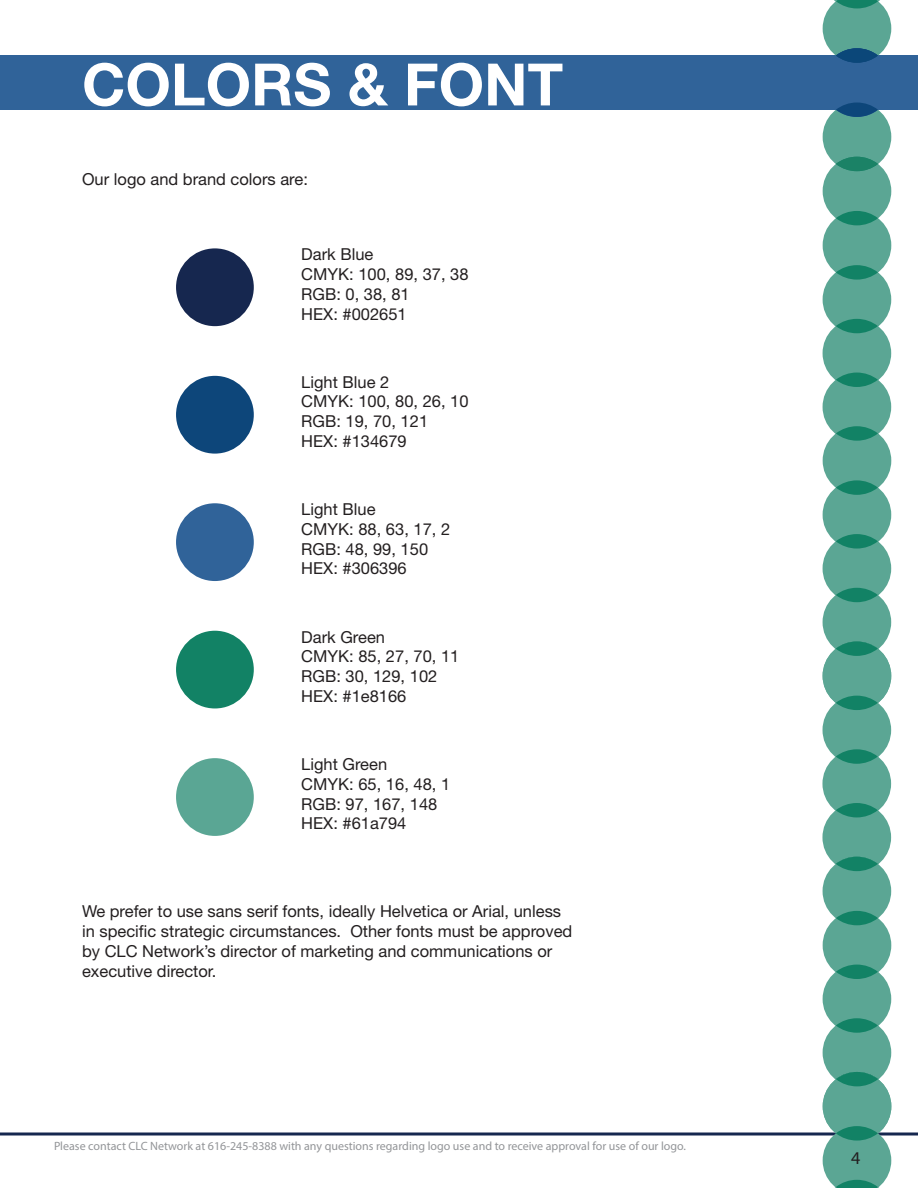
<style>
.page{position:relative;width:918px;height:1188px;background:#fff}
.page>*{position:absolute;margin:0;border:0;box-sizing:border-box;transform-origin:0 0}
.t1{font:700 58.5px "Helvetica Neue LT Std";color:#fff}
.t2{font:18px "Myriad Pro";color:#231f20}
.t3{font:16.5px/19.8px "Helvetica Neue LT Std";color:#231f20}
.t4{font:12px "Myriad Pro";color:#939598}
</style>
<div class="page">
<div style="left:0;top:55px;width:918px;height:54px;background:#306399"></div>
<svg style="left:0;top:1132px;width:918px;height:4px;background:#505c7a"></svg>
<div style="left:823px;top:103px;width:68px;height:68px;background:#5ba694;border-radius:50%"></div>
<div style="left:823px;top:157px;width:68px;height:68px;background:#5ba694;border-radius:50%"></div>
<div style="left:823px;top:211px;width:68px;height:69px;background:#5ba694;border-radius:50%"></div>
<div style="left:836px;top:211px;width:42px;height:14px;background:#128265;border-radius:50%"></div>
<div style="left:823px;top:265px;width:68px;height:69px;background:#5ba694;border-radius:50%"></div>
<svg style="left:836px;top:265px;width:42px;height:15px"></svg>
<div style="left:823px;top:319px;width:68px;height:69px;background:#5ba694;border-radius:50%"></div>
<div style="left:836px;top:319px;width:42px;height:14px;background:#128265;border-radius:50%"></div>
<div style="left:823px;top:373px;width:68px;height:68px;background:#5ba694;border-radius:50%"></div>
<div style="left:836px;top:373px;width:42px;height:14px;background:#128265;border-radius:50%"></div>
<div style="left:823px;top:426px;width:68px;height:69px;background:#5ba694;border-radius:50%"></div>
<svg style="left:836px;top:426px;width:42px;height:15px"></svg>
<div style="left:823px;top:480px;width:68px;height:69px;background:#5ba694;border-radius:50%"></div>
<svg style="left:836px;top:480px;width:42px;height:15px"></svg>
<div style="left:823px;top:534px;width:68px;height:69px;background:#5ba694;border-radius:50%"></div>
<svg style="left:836px;top:534px;width:42px;height:15px"></svg>
<div style="left:823px;top:588px;width:68px;height:68px;background:#5ba694;border-radius:50%"></div>
<div style="left:836px;top:588px;width:42px;height:14px;background:#128265;border-radius:50%"></div>
<div style="left:823px;top:641px;width:68px;height:69px;background:#5ba694;border-radius:50%"></div>
<div style="left:823px;top:696px;width:68px;height:68px;background:#5ba694;border-radius:50%"></div>
<div style="left:836px;top:696px;width:42px;height:14px;background:#128265;border-radius:50%"></div>
<svg style="left:836px;top:641px;width:42px;height:15px"></svg>
<div style="left:823px;top:749px;width:68px;height:69px;background:#5ba694;border-radius:50%"></div>
<svg style="left:836px;top:749px;width:42px;height:15px"></svg>
<div style="left:823px;top:803px;width:68px;height:69px;background:#5ba694;border-radius:50%"></div>
<div style="left:836px;top:803px;width:42px;height:14px;background:#128265;border-radius:50%"></div>
<div style="left:823px;top:857px;width:68px;height:68px;background:#5ba694;border-radius:50%"></div>
<div style="left:836px;top:857px;width:42px;height:14px;background:#128265;border-radius:50%"></div>
<div style="left:823px;top:911px;width:68px;height:69px;background:#5ba694;border-radius:50%"></div>
<div style="left:836px;top:911px;width:42px;height:14px;background:#128265;border-radius:50%"></div>
<div style="left:823px;top:965px;width:68px;height:68px;background:#5ba694;border-radius:50%"></div>
<div style="left:836px;top:965px;width:42px;height:14px;background:#128265;border-radius:50%"></div>
<div style="left:823px;top:1018px;width:68px;height:69px;background:#5ba694;border-radius:50%"></div>
<svg style="left:836px;top:1018px;width:42px;height:15px"></svg>
<div style="left:823px;top:1072px;width:68px;height:69px;background:#5ba694;border-radius:50%"></div>
<div style="left:836px;top:1072px;width:42px;height:14px;background:#128265;border-radius:50%"></div>
<svg style="left:823px;top:1126px;width:68px;height:62px;background:#61a897"></svg>
<svg style="left:823px;top:0;width:68px;height:56px;background:#69ad9d"></svg>
<div style="left:836px;top:157px;width:42px;height:14px;background:#1b8266;border-radius:50%"></div>
<div style="left:836px;top:103px;width:42px;height:14px;background:#0d467a;border-radius:50%"></div>
<div style="left:836px;top:48px;width:42px;height:15px;background:#0b4779;border-radius:50%"></div>
<div style="left:176px;top:248px;width:78px;height:78px;background:#16274f;border-radius:50%"></div>
<div style="left:176px;top:376px;width:78px;height:78px;background:#0d467a;border-radius:50%"></div>
<div style="left:176px;top:503px;width:78px;height:78px;background:#306399;border-radius:50%"></div>
<div style="left:176px;top:631px;width:78px;height:77px;background:#128265;border-radius:50%"></div>
<div style="left:176px;top:758px;width:78px;height:78px;background:#5aa694;border-radius:50%"></div>
<p class="t1" style="left:82px;top:48px;width:483px">COLORS &amp; FONT</p>
<p class="t3" style="left:82px;top:169px;width:227px">Our logo and brand colors are:</p>
<p class="t3" style="left:301px;top:244px;width:74px">Dark Blue</p>
<p class="t3" style="left:301px;top:264px;width:169px">CMYK: 100, 89, 37, 38</p>
<p class="t3" style="left:301px;top:284px;width:110px">RGB: 0, 38, 81</p>
<p class="t3" style="left:301px;top:304px;width:107px">HEX: #002651</p>
<p class="t3" style="left:301px;top:372px;width:90px">Light Blue 2</p>
<p class="t3" style="left:301px;top:391px;width:169px">CMYK: 100, 80, 26, 10</p>
<p class="t3" style="left:301px;top:411px;width:128px">RGB: 19, 70, 121</p>
<p class="t3" style="left:301px;top:431px;width:107px">HEX: #134679</p>
<p class="t3" style="left:301px;top:499px;width:76px">Light Blue</p>
<p class="t3" style="left:301px;top:519px;width:150px">CMYK: 88, 63, 17, 2</p>
<p class="t3" style="left:301px;top:539px;width:128px">RGB: 48, 99, 150</p>
<p class="t3" style="left:301px;top:558px;width:107px">HEX: #306396</p>
<p class="t3" style="left:301px;top:627px;width:85px">Dark Green</p>
<p class="t3" style="left:301px;top:646px;width:160px">CMYK: 85, 27, 70, 11</p>
<p class="t3" style="left:301px;top:666px;width:138px">RGB: 30, 129, 102</p>
<p class="t3" style="left:301px;top:686px;width:107px">HEX: #1e8166</p>
<p class="t3" style="left:301px;top:754px;width:87px">Light Green</p>
<p class="t3" style="left:301px;top:774px;width:150px">CMYK: 65, 16, 48, 1</p>
<p class="t3" style="left:301px;top:794px;width:138px">RGB: 97, 167, 148</p>
<p class="t3" style="left:301px;top:813px;width:107px">HEX: #61a794</p>
<p class="t3" style="left:82px;top:901px;width:492px">We prefer to use sans serif fonts, ideally Helvetica or Arial, unless in specific strategic circumstances. Other fonts must be approved by CLC Network’s director of marketing and communications or executive director.</p>
<p class="t4" style="left:54px;top:1139px;width:634px">Please contact CLC Network at 616-245-8388 with any questions regarding logo use and to receive approval for use of our logo.</p>
<p class="t2" style="left:851px;top:1147px;width:11px">4</p>
</div>
